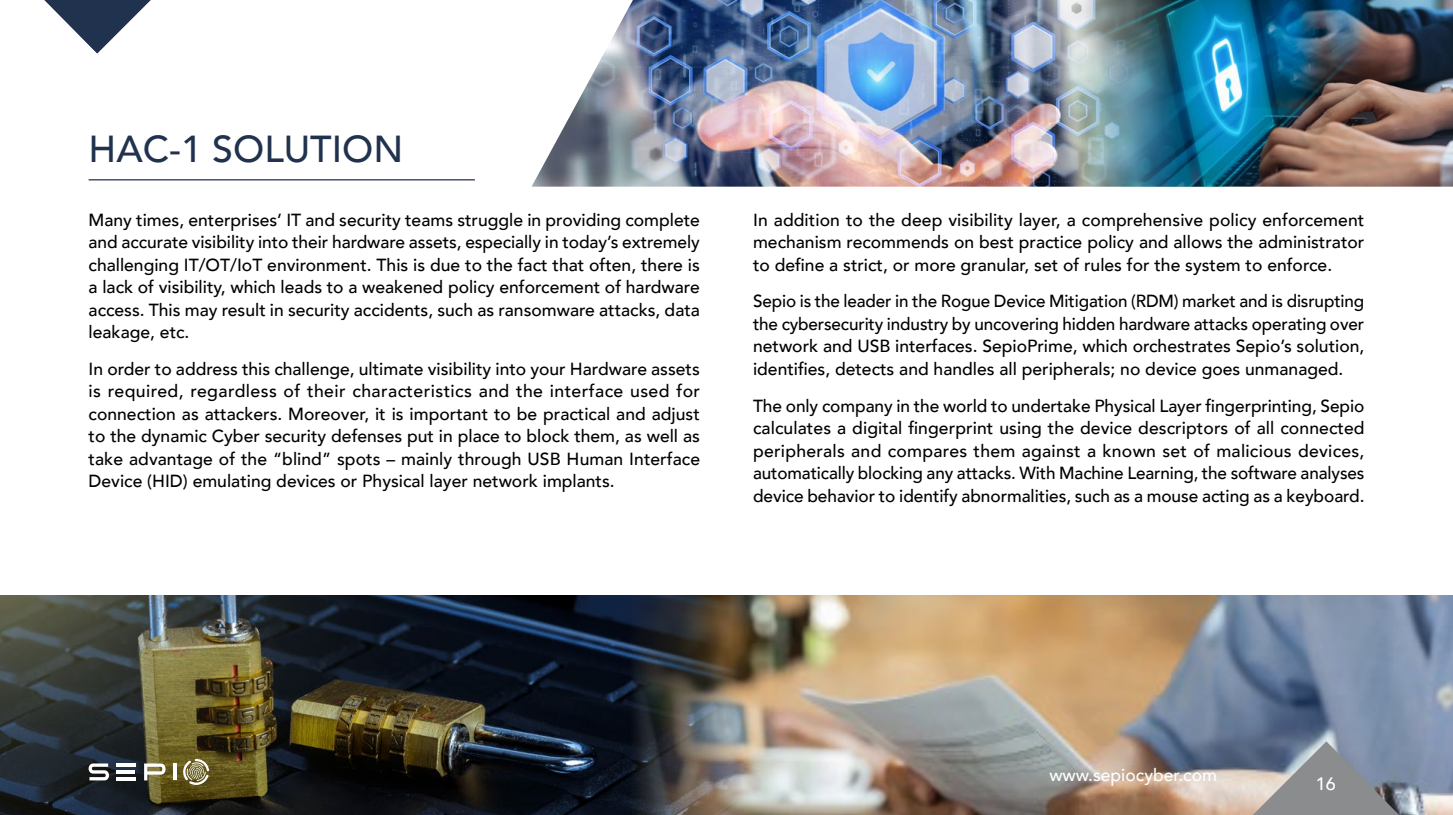
<style>
.page{position:relative;width:1453px;height:815px;background:#fff}
.page>*{position:absolute;margin:0;border:0;box-sizing:border-box;transform-origin:0 0}
.t1{font:500 37.5px "Avenir";color:#20324d}
.t2{font:500 17.88px "Avenir";color:#fff}
.t3{font:500 17.5px/22.5px "Avenir";color:#000;text-align:justify}
.t4{font:500 17.5px "Avenir";color:#fff}
</style>
<div class="page">
<img style="left:767px;top:595px;width:686px;height:220px">
<img style="left:0;top:595px;width:767px;height:220px">
<svg style="left:1253px;top:741px;width:146px;height:74px;background:#888e97"></svg>
<svg style="left:44px;top:0;width:107px;height:53px"></svg>
<hr style="left:89px;top:179px;width:386px;height:1px;background:#20324d">
<img style="left:531px;top:0;width:526px;height:187px">
<img style="left:1057px;top:0;width:396px;height:187px">
<svg style="left:89px;top:763px;width:20px;height:17px"></svg>
<svg style="left:144px;top:763px;width:22px;height:17px"></svg>
<hr style="left:173px;top:763px;width:4px;height:17px;background:#fff">
<hr style="left:116px;top:763px;width:20px;height:4px;background:#fff">
<hr style="left:116px;top:777px;width:20px;height:3px;background:#fff">
<hr style="left:116px;top:770px;width:18px;height:4px;background:#fff">
<svg style="left:182px;top:758px;width:27px;height:27px"></svg>
<h1 class="t1" style="left:89px;top:117px;width:316px">HAC-1 SOLUTION</h1>
<p class="t3" style="left:89px;top:207px;width:613px">Many times, enterprises’ IT and security teams struggle in providing complete and accurate visibility into their hardware assets, especially in today s’ extremely challenging IT/OT/IoT environment. This is due to the fact that often, there is a lack of visibility, which leads to a weakened policy enforcement of hardware access. This may result in security accidents, such as ransomware attacks, data leakage, etc.</p>
<p class="t3" style="left:89px;top:357px;width:613px">In order to address this challenge, ultimate visibility into your Hardware assets is required, regardless of their characteristics and the interface used for connection as attackers. Moreover it, is important to be practical and adjust to the dynamic Cyber security defenses put in place to block them, as well as take advantage of the “blind” spots – mainly through USB Human Interface Device (HID) emulating devices or Physical layer network implants.</p>
<p class="t3" style="left:753px;top:207px;width:613px">In addition to the deep visibility layer a, comprehensive policy enforcement mechanism recommends on best practice policy and allows the administrator to define a strict, or more granular, set of rules for the system to enforce.</p>
<p class="t3" style="left:753px;top:289px;width:613px">Sepio is the leader in the Rogue Device Mitigation (RDM) market and is disrupting the cybersecurity industry by uncovering hidden hardware attacks operating over network and USB interfaces. SepioPrime, which orchestrates Sepio s’ solution, identifies, detects and handles all peripherals; no device goes unmanaged.</p>
<p class="t3" style="left:753px;top:393px;width:613px">The only company in the world to undertake Physical Layer fingerprinting, Sepio calculates a digital fingerprint using the device descriptors of all connected peripherals and compares them against a known set of malicious devices, automatically blocking any attacks. With Machine Learning, the software analyses device behavior to identify abnormalities, such as a mouse acting as a keyboard.</p>
<p class="t4" style="left:1049px;top:759px;width:169px">www.sepiocyber.com</p>
<p class="t2" style="left:1316px;top:768px;width:21px">16</p>
</div>
